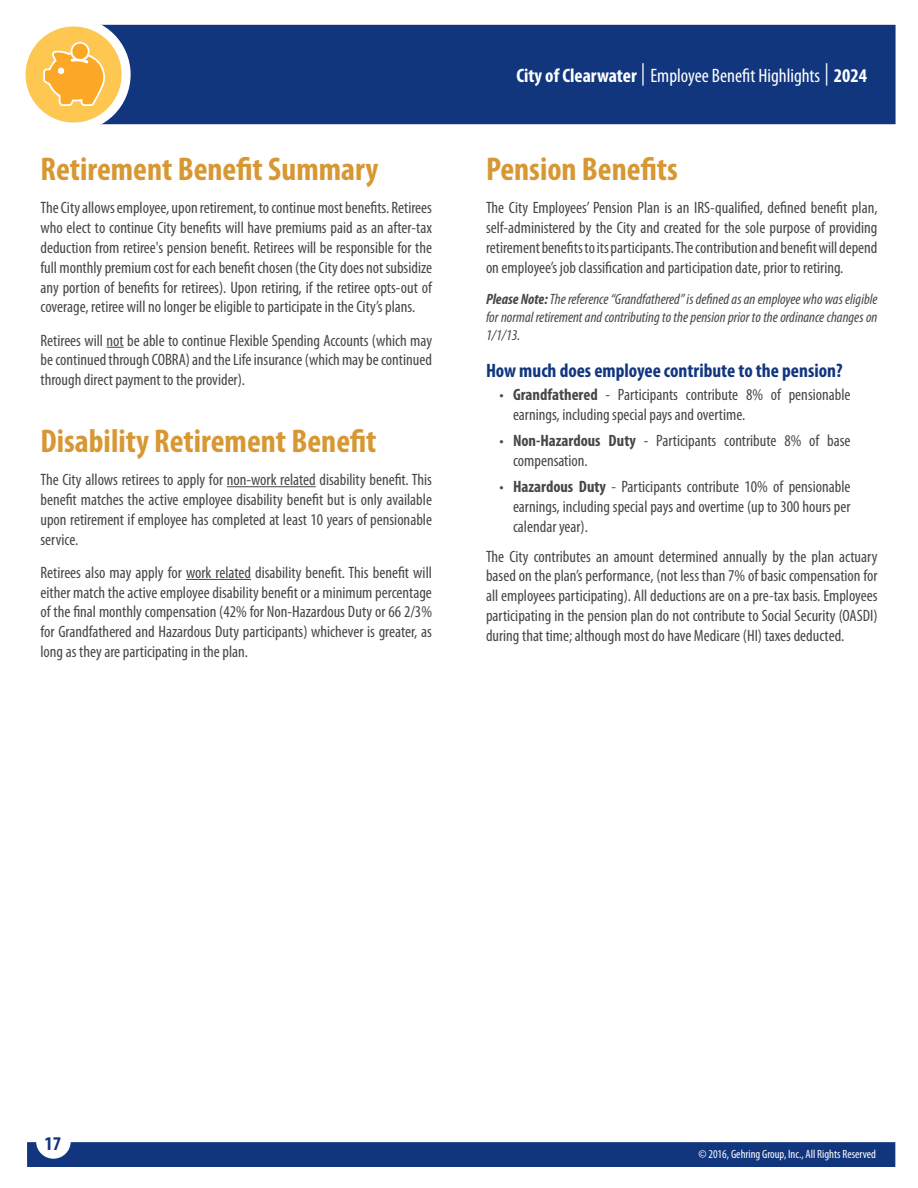
<style>
.page{position:relative;width:918px;height:1188px;background:#fff}
.page>*{position:absolute;margin:0;border:0;box-sizing:border-box;transform-origin:0 0}
.TOC_-_Insurance_Type_-_Header_V2{font:700 condensed 33px "Myriad Pro";color:#d79833}
.t1{font:condensed 19.5px "Myriad Pro";color:#fff}
.Body_-_Sub_Header{font:700 condensed 19.5px "Myriad Pro";color:#11367e}
.Body_-_Main{font:condensed 16.5px/19.8px "Myriad Pro";color:#464748;text-align:justify}
.Body_-_Please_Note{font:italic condensed 15px/18px "Myriad Pro";color:#464748;text-align:justify}
.t2{font:condensed 12px "Myriad Pro";color:#fff}
.s1{font-weight:700}
.s2{font-size:22.35px}
</style>
<div class="page">
<div style="left:27px;top:1142px;width:868px;height:25px;background:#11367e"></div>
<div style="left:104px;top:25px;width:792px;height:99px;background:#11367e"></div>
<svg style="left:21px;top:22px;width:105px;height:105px;fill:#fec752"></svg>
<div style="left:17px;top:17px;width:114px;height:115px;border:9px solid #fff;border-radius:50%"></div>
<svg style="left:42px;top:40px;width:64px;height:67px;background:#fbbd4e"></svg>
<svg style="left:107px;top:347px;width:17px;height:1px"></svg>
<hr style="left:227px;top:486px;width:89px;height:1px;background:#464748">
<hr style="left:186px;top:579px;width:65px;height:1px;background:#464748">
<p class="TOC_-_Insurance_Type_-_Header_V2" style="left:40px;top:151px;width:340px">Retirement Benefit Summary</p>
<p class="Body_-_Main" style="left:40px;top:198px;width:393px">The City allows employee, upon retirement, to continue most benefits. Retirees who elect to continue City benefits will have premiums paid as an after-tax deduction from retiree's pension benefit. Retirees will be responsible for the full monthly premium cost for each benefit chosen (the City does not subsidize any portion of benefits for retirees). Upon retiring, if the retiree opts-out of coverage, retiree will no longer be eligible to participate in the City’s plans.</p>
<p class="Body_-_Main" style="left:40px;top:331px;width:393px">Retirees will not be able to continue Flexible Spending Accounts (which may be continued through COBRA) and the Life insurance (which may be continued through direct payment to the provider).</p>
<p class="TOC_-_Insurance_Type_-_Header_V2" style="left:40px;top:423px;width:338px">Disability Retirement Benefit</p>
<p class="Body_-_Main" style="left:40px;top:470px;width:393px">The City allows retirees to apply for non-work related disability benefit. This benefit matches the active employee disability benefit but is only available upon retirement if employee has completed at least 10 years of pensionable service.</p>
<p class="Body_-_Main" style="left:40px;top:563px;width:393px">Retirees also may apply for work related disability benefit. This benefit will either match the active employee disability benefit or a minimum percentage of the final monthly compensation (42% for Non-Hazardous Duty or 66 2/3% for Grandfathered and Hazardous Duty participants) whichever is greater, as long as they are participating in the plan.</p>
<p class="t1" style="left:516px;top:65px;width:352px"><span class="s1">City of Clearwater</span> <span class="s2">|</span> Employee Benefit Highlights <span class="s2">|</span> <span class="s1">2024</span></p>
<p class="TOC_-_Insurance_Type_-_Header_V2" style="left:486px;top:151px;width:193px">Pension Benefits</p>
<p class="Body_-_Main" style="left:486px;top:198px;width:393px">The City Employees’ Pension Plan is an IRS-qualified, defined benefit plan, self-administered by the City and created for the sole purpose of providing retirement benefits to its participants. The contribution and benefit will depend on employee’s job classification and participation date, prior to retiring.</p>
<p class="Body_-_Please_Note" style="left:486px;top:291px;width:393px"><span class="s1">Please Note:</span> The reference “Grandfathered” is defined as an employee who was eligible for normal retirement and contributing to the pension prior to the ordinance changes on 1/1/13.</p>
<p class="Body_-_Sub_Header" style="left:486px;top:360px;width:358px">How much does employee contribute to the pension?</p>
<p class="Body_-_Main" style="left:513px;top:385px;width:339px;text-indent:-14px">• <span class="s1">Grandfathered</span> - Participants contribute 8% of pensionable earnings, including special pays and overtime.</p>
<p class="Body_-_Main" style="left:513px;top:431px;width:339px;text-indent:-14px">• <span class="s1">Non-Hazardous Duty</span> - Participants contribute 8% of base compensation.</p>
<p class="Body_-_Main" style="left:513px;top:477px;width:339px;text-indent:-14px">• <span class="s1">Hazardous Duty</span> - Participants contribute 10% of pensionable earnings, including special pays and overtime (up to 300 hours per calendar year).</p>
<p class="Body_-_Main" style="left:486px;top:547px;width:393px">The City contributes an amount determined annually by the plan actuary based on the plan’s performance, (not less than 7% of basic compensation for all employees participating). All deductions are on a pre-tax basis. Employees participating in the pension plan do not contribute to Social Security (OASDI) during that time; although most do have Medicare (HI) taxes deducted.</p>
<p class="Body_-_Sub_Header" style="left:45px;top:1133px;width:18px">17</p>
<p class="t2" style="left:698px;top:1148px;width:179px">© 2016, Gehring Group, Inc., All Rights Reserved</p>
</div>
